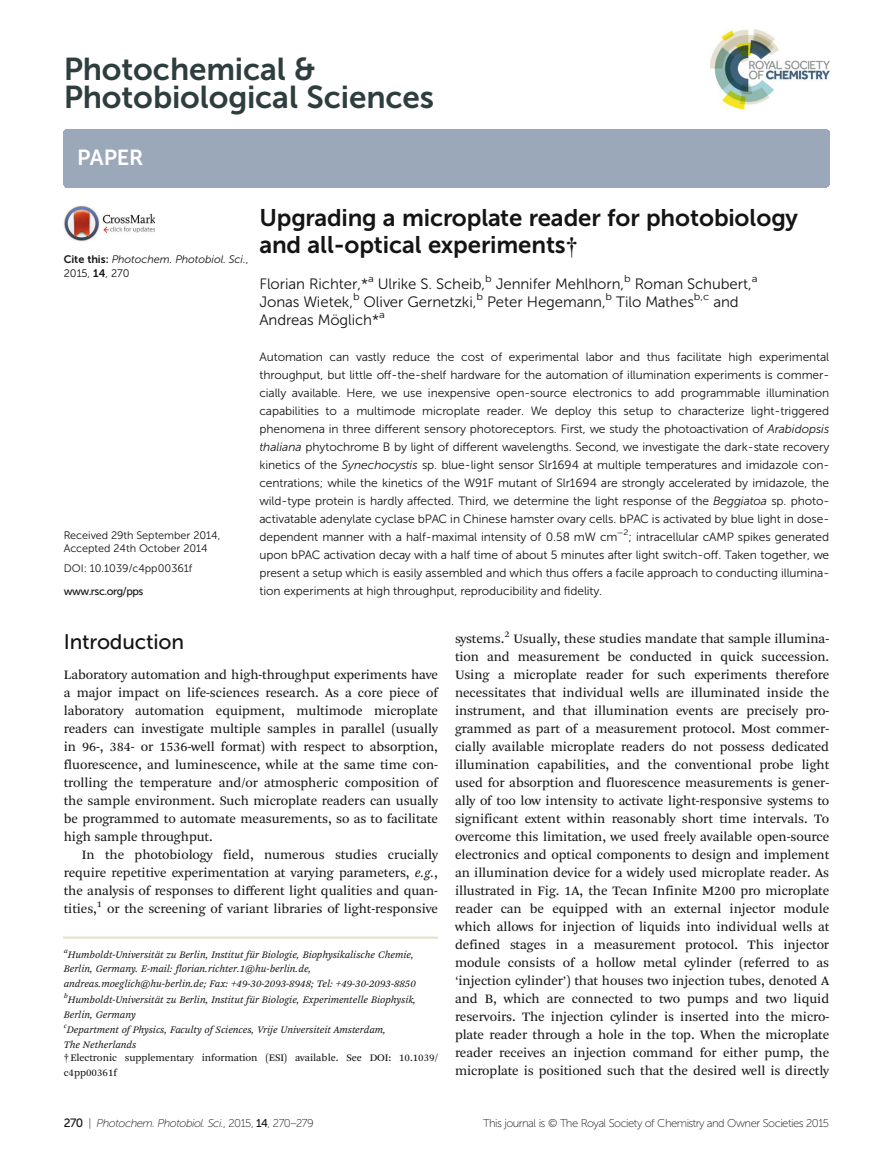
<style>
.page{position:relative;width:893px;height:1170px;background:#fff}
.page>*{position:absolute;margin:0;border:0;box-sizing:border-box;transform-origin:0 0}
.t1{font:31.5px/28.5px "Adv OT2 c 8 ce 45 a";color:#2e3d3e}
.t2{font:24px/27px "Adv OT2 c 8 ce 45 a";color:#131413}
.t3{font:21.75px "Adv OT2 c 8 ce 45 a";color:#fff}
.t4{font:21px "Adv O Td 3 a 5 f 740";color:#131413}
.t5{font:15px/18px "Adv OT9 b 12 cd 41";color:#131413}
.t6{font:13.5px/18px "Adv OT999035 f 4";color:#131413;text-align:justify}
.t7{font:12px/18px "Adv OT9 b 12 cd 41";color:#131413;text-align:justify}
.t8{font:11.25px "Adv OT4199 d 003";letter-spacing:-.04em;color:#131413}
.t9{font:11.25px "Adv OT358878 cb.I";letter-spacing:-.04em;color:#131413}
.t10{font:10.8px/13.5px "Adv OT9 b 12 cd 41";color:#131413}
.t11{font:10.8px "Adv O Td 168 d 80 a.I";color:#131413}
.t12{font:10.8px "Adv O Td 3 a 5 f 740";letter-spacing:-.04em;color:#131413}
.t13{font:10.5px/15px "Adv O Tce 71 c 481.I";color:#131413}
.t14{font:10.5px/15px "Adv OT999035 f 4";color:#131413}
.s1{font-family:"Adv OT2 c 8 ce 45 a"}
.s2{font-family:"Adv OT9 b 12 cd 41"}
.s3{font-family:"Adv OT8 d 2 f 97 f 8.B"}
.s4{font-family:"Adv OT9 b 12 cd 41+fb"}
.s5{font-family:"Adv O Td 168 d 80 a.I"}
.s6{font-family:"Adv O Tce 71 c 481.I"}
.s7{font-family:"Adv OT999035 f 4+fb"}
.s8{font-family:"Adv OT833 fb 896"}
.s9{font-style:inherit}
.s10{font-family:"Adv O Td 3 a 5 f 740";font-size:12px}
.s11{font-family:"Adv OT4199 d 003"}
.s12{font-family:"Adv O Td 3 a 5 f 740"}
</style>
<div class="page">
<div style="left:66px;top:132px;width:761px;height:53px;background:#9aa8b9"></div>
<hr style="left:66px;top:130px;width:761px;height:2px;background:#9aa8b9">
<hr style="left:827px;top:132px;width:2px;height:53px;background:#9aa8b9">
<hr style="left:66px;top:185px;width:761px;height:2px;background:#9aa8b9">
<hr style="left:64px;top:132px;width:2px;height:53px;background:#9aa8b9">
<img style="left:711px;top:30px;width:118px;height:79px">
<img style="left:64px;top:205px;width:91px;height:36px">
<svg style="left:64px;top:936px;width:374px;height:2px"></svg>
<h1 class="t1" style="left:64px;top:58px;width:372px">Photochemical &amp;<br>Photobiological Sciences</h1>
<h3 class="t3" style="left:77px;top:149px;width:68px">PAPER</h3>
<p class="t11" style="left:64px;top:255px;width:186px"><span class="s1">Cite this:</span> Photochem. Photobiol. Sci.<span class="s2">,</span></p>
<p class="t10" style="left:64px;top:267px;width:67px">2015, <span class="s1">14</span>, 270</p>
<p class="t10" style="left:64px;top:529px;width:158px">Received 29th September 2014,<br>Accepted 24th October 2014</p>
<p class="t10" style="left:64px;top:562px;width:130px">DOI: 10.1039/c4pp00361f</p>
<p class="t12" style="left:64px;top:587px;width:81px">www.rsc.org/pps</p>
<h2 class="t2" style="left:259px;top:206px;width:540px">Upgrading a microplate reader for photobiology and all-optical experiments<span class="s3">†</span></h2>
<p class="t5" style="left:259px;top:276px;width:500px">Florian Richter,*<sup>a</sup> Ulrike S. Scheib,<sup>b</sup> Jennifer Mehlhorn,<sup>b</sup> Roman Schubert,<sup>a<br></sup>Jonas Wietek,<sup>b</sup> Oliver Gernetzki,<sup>b</sup> Peter Hegemann,<sup>b</sup> Tilo Mathes<sup>b,c</sup> and<br>Andreas Möglich*<sup>a</sup></p>
<p class="t7" style="left:259px;top:348px;width:571px">Automation can vastly reduce the cost of experimental labor and thus facilitate high experimental throughput, but little o<span class="s4">ff</span>-the-shelf hardware for the automation of illumination experiments is commer&shy;cially available. Here, we use inexpensive open-source electronics to add programmable illumination capabilities to a multimode microplate reader. We deploy this setup to characterize light-triggered phenomena in three di<span class="s4">ff</span>erent sensory photoreceptors. First, we study the photoactivation of <span class="s5">Arabidopsis thaliana</span> phytochrome B by light of di<span class="s4">ff</span>erent wavelengths. Second, we investigate the dark-state recovery kinetics of the <span class="s5">Synechocystis</span> sp. blue-light sensor Slr1694 at multiple temperatures and imidazole con&shy;centrations; while the kinetics of the W91F mutant of Slr1694 are strongly accelerated by imidazole, the wild-type protein is hardly a<span class="s4">ff</span>ected. Third, we determine the light response of the <span class="s5">Beggiatoa</span> sp. photo&shy;activatable adenylate cyclase bPAC in Chinese hamster ovary cells. bPAC is activated by blue light in dose&shy;dependent manner with a half-maximal intensity of 0.58 mW cm<sup>−</sup><sup>2</sup>; intracellular cAMP spikes generated upon bPAC activation decay with a half time of about 5 minutes after light switch-o<span class="s4">ff</span>. Taken together, we present a setup which is easily assembled and which thus o<span class="s4">ff</span>ers a facile approach to conducting illumina&shy;tion experiments at high throughput, reproducibility and <span class="s4">fi</span>delity.</p>
<h3 class="t4" style="left:64px;top:634px;width:122px">Introduction</h3>
<p class="t6" style="left:64px;top:666px;width:376px">Laboratory automation and high-throughput experiments have a major impact on life-sciences research. As a core piece of laboratory automation equipment, multimode microplate readers can investigate multiple samples in parallel (usually in 96-, 384- or 1536-well format) with respect to absorption, fluorescence, and luminescence, while at the same time con&shy;trolling the temperature and/or atmospheric composition of the sample environment. Such microplate readers can usually be programmed to automate measurements, so as to facilitate high sample throughput.</p>
<p class="t6" style="left:64px;top:846px;width:376px;text-indent:18px">In the photobiology field, numerous studies crucially require repetitive experimentation at varying parameters, <span class="s6">e.g.</span>, the analysis of responses to di<span class="s7">ff</span>erent light qualities and quan&shy;tities,<sup>1</sup> or the screening of variant libraries of light-responsive</p>
<p class="t13" style="left:64px;top:947px;width:354px"><sup>a</sup>Humboldt-Universität zu Berlin, Institut für Biologie, Biophysikalische Chemie, Berlin, Germany. E-mail: florian.richter.1@hu-berlin.de, andreas.moeglich@hu-berlin.de; Fax: +49-30-2093-8948; Tel: +49-30-2093-8850 <sup>b</sup>Humboldt-Universität zu Berlin, Institut für Biologie, Experimentelle Biophysik, Berlin, Germany<br><sup>c</sup>Department of Physics, Faculty of Sciences, Vrije Universiteit Amsterdam,<br>The Netherlands</p>
<p class="t14" style="left:64px;top:1050px;width:376px"><span class="s8">†</span>Electronic supplementary information (ESI) available. See DOI: 10.1039/ c4pp00361f</p>
<p class="t6" style="left:455px;top:630px;width:376px">systems.<sup>2</sup> Usually, these studies mandate that sample illumina&shy;tion and measurement be conducted in quick succession.<br>Using a microplate reader for such experiments therefore necessitates that individual wells are illuminated inside the instrument, and that illumination events are precisely pro&shy;grammed as part of a measurement protocol. Most commer&shy;cially available microplate readers do not possess dedicated illumination capabilities, and the conventional probe light used for absorption and fluorescence measurements is gener&shy;ally of too low intensity to activate light-responsive systems to significant extent within reasonably short time intervals. To overcome this limitation, we used freely available open-source electronics and optical components to design and implement an illumination device for a widely used microplate reader. As illustrated in Fig. 1A, the Tecan Infinite M200 pro microplate reader can be equipped with an external injector module which allows for injection of liquids into individual wells at defined stages in a measurement protocol. This injector module consists of a hollow metal cylinder (referred to as <span class="s9">‘</span>injection cylinder<span class="s9">’</span>) that houses two injection tubes, denoted A and B, which are connected to two pumps and two liquid reservoirs. The injection cylinder is inserted into the micro&shy;plate reader through a hole in the top. When the microplate reader receives an injection command for either pump, the microplate is positioned such that the desired well is directly</p>
<p class="t9" style="left:64px;top:1117px;width:251px"><span class="s10">270</span> <span class="s11">|</span> Photochem. Photobiol. Sci.<span class="s11">, 2015,</span> <span class="s12">14</span><span class="s11">, 270</span><span class="s11">–</span><span class="s11">279</span></p>
<p class="t8" style="left:483px;top:1116px;width:347px">This journal is © The Royal Society of Chemistry and Owner Societies 2015</p>
</div>
